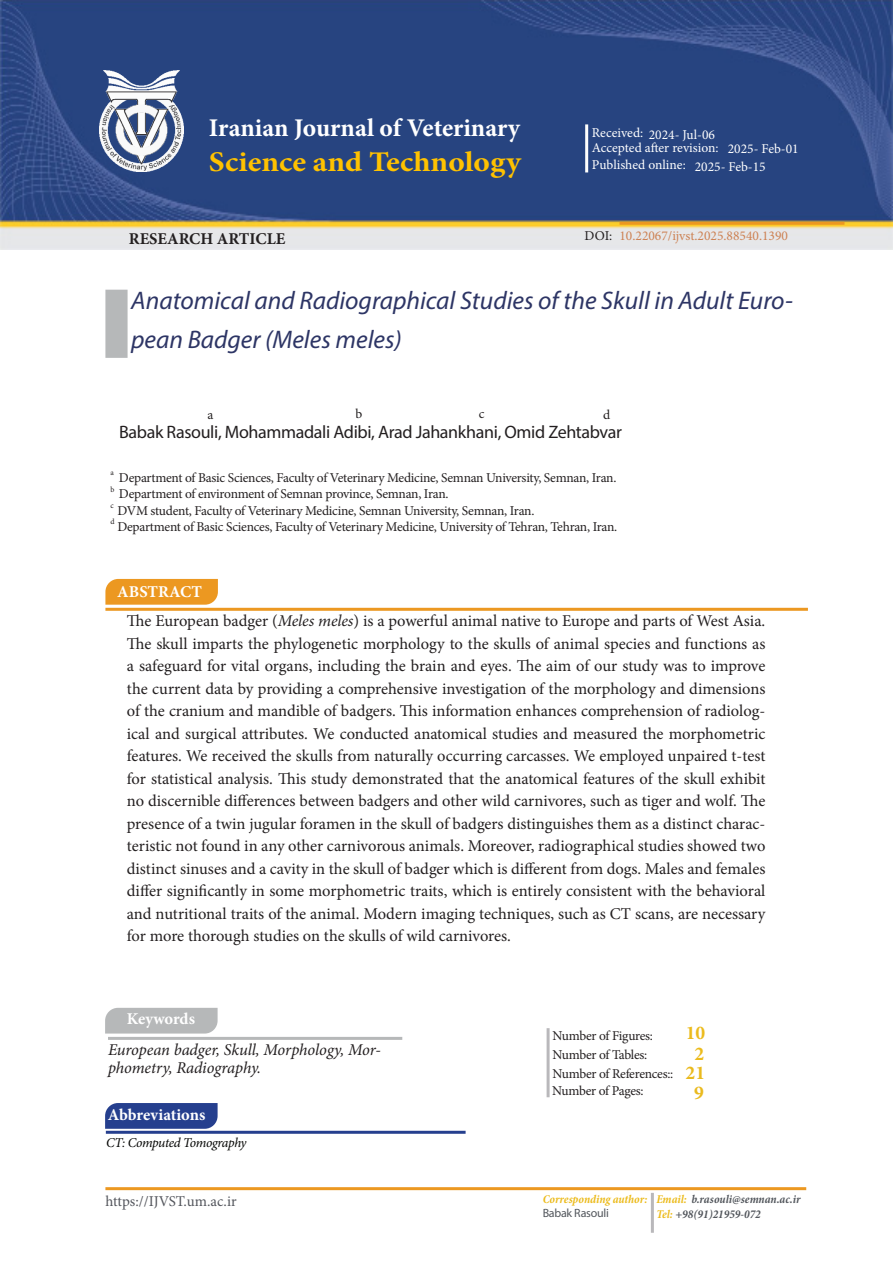
<style>
.page{position:relative;width:893px;height:1263px;background:#fff}
.page>*{position:absolute;margin:0;border:0;box-sizing:border-box;transform-origin:0 0}
.t1{font:700 28.5px "Minion Pro";color:#ffc200;scale:1.1 1}
.t2{font:italic 25.5px/39px "Myriad Pro";color:#2d3565}
.t3{font:700 25.5px "Minion Pro";color:#fff}
.t4{font:700 19.5px "Minion Pro";color:#ecbb1c}
.t5{font:700 19.5px "Minion Pro";color:#eaba1e}
.Authors{font:18px "Myriad Pro";letter-spacing:-.02em;color:#231f20}
.Abstract{font:16.5px/22.5px "Minion Pro";letter-spacing:-.005em;color:#231f20;text-align:justify}
.keywords{font:italic 16.5px/18px "Minion Pro";letter-spacing:-.005em;color:#231f20}
.t6{font:700 16.5px "Minion Pro";color:#fff}
.t7{font:700 16.5px "Minion Pro";color:#231f20}
.t8{font:15px "Minion Pro";color:#53555c}
.Affiliation{font:13.5px "Minion Pro";letter-spacing:-.02em;color:#231f20}
.t9{font:13.5px/13.4px "Minion Pro";color:#fff}
.t10{font:13.5px "Minion Pro";color:#cd8153}
.How_to_cite{font:italic 13.5px "Minion Pro";letter-spacing:-.03em;color:#040503}
.Author_superscript{font:13.5px "Minion Pro";color:#231f20}
.t11{font:italic 700 condensed 12px/14.4px "Minion Pro";color:#52565c}
.t12{font:italic 700 condensed 12px "Minion Pro";letter-spacing:-.005em;color:#ecbb1c}
.t13{font:12px "Myriad Pro";letter-spacing:-.02em;color:#52565c}
.How_to_cite-2{font:7.8px "Minion Pro";color:#231f20}
.s1{font-style:italic}
.s2{color:#ecbb1c}
</style>
<div class="page">
<img style="left:0;top:1px;width:893px;height:248px">
<img style="left:99px;top:70px;width:84px;height:101px">
<hr style="left:585px;top:124px;width:3px;height:48px;background:#fffffd">
<svg style="left:105px;top:578px;width:113px;height:27px;background:#ed9f31"></svg>
<svg style="left:105px;top:1007px;width:113px;height:27px;background:#bbbdbe"></svg>
<svg style="left:105px;top:1103px;width:113px;height:26px;background:#2d4692"></svg>
<div style="left:105px;top:290px;width:23px;height:68px;background:#b6b8b9;border:3px solid #b6b8b9"></div>
<hr style="left:105px;top:608px;width:703px;height:3px;background:#ec9821">
<hr style="left:108px;top:1037px;width:294px;height:3px;background:#b6b8b9">
<hr style="left:106px;top:1131px;width:360px;height:3px;background:#253f8e">
<hr style="left:105px;top:1187px;width:701px;height:3px;background:#ec9821">
<hr style="left:651px;top:1193px;width:3px;height:40px;background:#b9b8bb">
<hr style="left:619px;top:222px;width:225px;height:3px;background:#ec9821">
<hr style="left:547px;top:1028px;width:3px;height:69px;background:#b9b8bb">
<h2 class="t3" style="left:209px;top:110px;width:313px">Iranian Journal of Veterinary</h2>
<h1 class="t1" style="left:209px;top:141px;width:285px">Science and Technology</h1>
<p class="t9" style="left:592px;top:128px;width:128px">Received: 2024- Jul-06<br>Accepted after revision:</p>
<p class="t9" style="left:592px;top:158px;width:95px">Published online:</p>
<p class="t9" style="left:728px;top:143px;width:72px">2025- Feb-01</p>
<p class="t9" style="left:695px;top:160px;width:72px">2025- Feb-15</p>
<p class="t7" style="left:129px;top:227px;width:158px">RESEARCH ARTICLE</p>
<p class="Affiliation" style="left:585px;top:226px;width:29px">DOI:</p>
<p class="t10" style="left:619px;top:226px;width:170px">10.22067/ijvst.2025.88540.1390</p>
<p class="t2" style="left:131px;top:281px;width:663px">Anatomical and Radiographical Studies of the Skull in Adult Euro&shy;pean Badger (Meles meles)</p>
<p class="Author_superscript" style="left:207px;top:405px;width:7px">a</p>
<p class="Author_superscript" style="left:356px;top:404px;width:8px">b</p>
<p class="Author_superscript" style="left:479px;top:404px;width:7px">c</p>
<p class="Author_superscript" style="left:603px;top:405px;width:9px">d</p>
<p class="Authors" style="left:119px;top:421px;width:504px">Babak Rasouli, Mohammadali Adibi, Arad Jahankhani, Omid Zehtabvar</p>
<p class="Affiliation" style="left:119px;top:469px;width:499px">Department of Basic Sciences, Faculty of Veterinary Medicine, Semnan University, Semnan, Iran.</p>
<p class="Affiliation" style="left:119px;top:485px;width:331px">Department of environment of Semnan province, Semnan, Iran.</p>
<p class="Affiliation" style="left:117px;top:501px;width:418px">DVM student, Faculty of Veterinary Medicine, Semnan University, Semnan, Iran.</p>
<p class="Affiliation" style="left:117px;top:517px;width:501px">Department of Basic Sciences, Faculty of Veterinary Medicine, University of Tehran, Tehran, Iran.</p>
<p class="How_to_cite-2" style="left:110px;top:468px;width:5px">a</p>
<p class="How_to_cite-2" style="left:110px;top:484px;width:5px">b</p>
<p class="How_to_cite-2" style="left:110px;top:500px;width:5px">c</p>
<p class="How_to_cite-2" style="left:110px;top:516px;width:6px">d</p>
<p class="t6" style="left:117px;top:580px;width:86px">ABSTRACT</p>
<p class="Abstract" style="left:127px;top:610px;width:640px">The European badger (<span class="s1">Meles meles</span>) is a powerful animal native to Europe and parts of West Asia.<br>The skull imparts the phylogenetic morphology to the skulls of animal species and functions as a safeguard for vital organs, including the brain and eyes. The aim of our study was to improve the current data by providing a comprehensive investigation of the morphology and dimensions of the cranium and mandible of badgers. This information enhances comprehension of radiolog&shy;ical and surgical attributes. We conducted anatomical studies and measured the morphometric features. We received the skulls from naturally occurring carcasses. We employed unpaired t-test for statistical analysis. This study demonstrated that the anatomical features of the skull exhibit no discernible differences between badgers and other wild carnivores, such as tiger and wolf. The presence of a twin jugular foramen in the skull of badgers distinguishes them as a distinct charac&shy;teristic not found in any other carnivorous animals. Moreover, radiographical studies showed two distinct sinuses and a cavity in the skull of badger which is different from dogs. Males and females differ significantly in some morphometric traits, which is entirely consistent with the behavioral and nutritional traits of the animal. Modern imaging techniques, such as CT scans, are necessary for more thorough studies on the skulls of wild carnivores.</p>
<p class="t6" style="left:127px;top:1007px;width:70px">Keywords</p>
<p class="keywords" style="left:108px;top:1040px;width:274px">European badger, Skull, Morphology, Mor&shy;phometry, Radiography.</p>
<p class="t6" style="left:108px;top:1103px;width:99px">Abbreviations</p>
<p class="How_to_cite" style="left:106px;top:1134px;width:142px">CT: Computed Tomography</p>
<p class="t8" style="left:105px;top:1191px;width:133px">https://IJVST.um.ac.ir</p>
<p class="Affiliation" style="left:553px;top:1026px;width:102px">Number of Figures:</p>
<p class="Affiliation" style="left:553px;top:1046px;width:96px">Number of Tables:</p>
<p class="Affiliation" style="left:553px;top:1064px;width:122px">Number of References::</p>
<p class="Affiliation" style="left:552px;top:1081px;width:93px">Number of Pages:</p>
<p class="t4" style="left:686px;top:1019px;width:21px">10</p>
<p class="t5" style="left:686px;top:1059px;width:21px">21</p>
<p class="t5" style="left:694px;top:1079px;width:11px">9</p>
<p class="t4" style="left:694px;top:1040px;width:11px">2</p>
<p class="t12" style="left:543px;top:1191px;width:106px">Corresponding author:</p>
<p class="t13" style="left:543px;top:1205px;width:68px">Babak Rasouli</p>
<p class="t11" style="left:656px;top:1192px;width:146px"><span class="s2">Email:</span> b.rasouli@semnan.ac.ir<br><span class="s2">Tel:</span> +98(91)21959-072</p>
</div>
